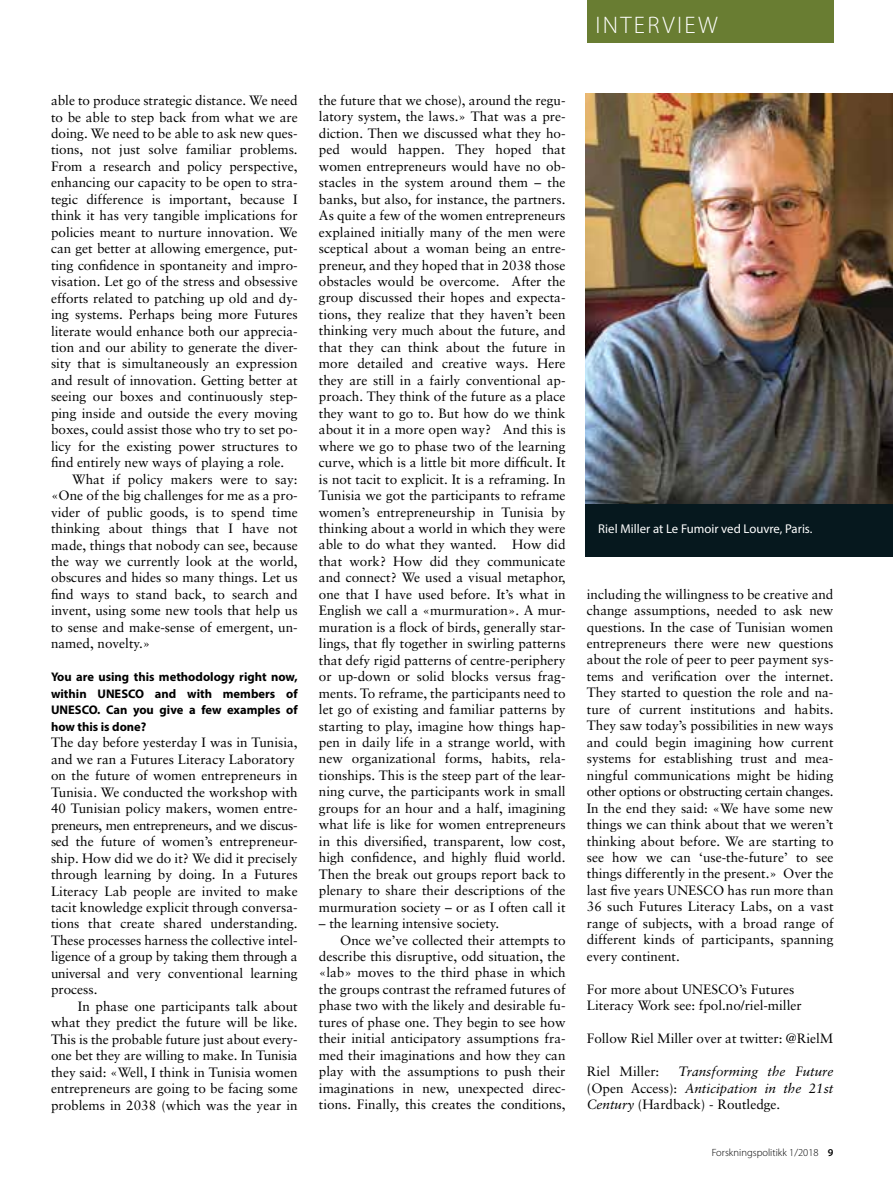
<style>
.page{position:relative;width:893px;height:1191px;background:#fff}
.page>*{position:absolute;margin:0;border:0;box-sizing:border-box;transform-origin:0 0}
.t1{font:300 24px "Myriad Pro";letter-spacing:.095em;color:#fff}
.t2{font:13.5px/16.5px "Sabon";color:#000;text-align:justify}
.t3{font:italic 13.5px/16.5px "Sabon";color:#000;text-align:justify}
.t4{font:12.75px "Myriad Pro";color:#fff}
.t5{font:700 12.6px/16.5px "Myriad Pro";color:#000;text-align:justify}
.t6{font:300 10.5px "Myriad Pro";color:#000}
.s1{font-style:normal}
.s2{font-weight:600}
</style>
<div class="page">
<img style="left:585px;top:94px;width:308px;height:410px">
<div style="left:587px;top:0;width:246px;height:43px;background:#697d32"></div>
<div style="left:585px;top:504px;width:308px;height:53px;background:#06181e"></div>
<h1 class="t1" style="left:596px;top:12px;width:124px">INTERVIEW</h1>
<p class="t2" style="left:51px;top:92px;width:248px">able to produce strategic distance. We need</p>
<p class="t2" style="left:51px;top:108px;width:248px">to be able to step back from what we are</p>
<p class="t2" style="left:51px;top:125px;width:248px">doing. We need to be able to ask new ques-</p>
<p class="t2" style="left:51px;top:141px;width:248px">tions, not just solve familiar problems.</p>
<p class="t2" style="left:51px;top:158px;width:248px">From a research and policy perspective,</p>
<p class="t2" style="left:51px;top:174px;width:248px">enhancing our capacity to be open to stra-</p>
<p class="t2" style="left:51px;top:191px;width:248px">tegic difference is important, because I</p>
<p class="t2" style="left:51px;top:207px;width:248px">think it has very tangible implications for</p>
<p class="t2" style="left:51px;top:224px;width:248px">policies meant to nurture innovation. We</p>
<p class="t2" style="left:51px;top:240px;width:248px">can get better at allowing emergence, put-</p>
<p class="t2" style="left:51px;top:257px;width:248px">ting confidence in spontaneity and impro-</p>
<p class="t2" style="left:51px;top:273px;width:248px">visation. Let go of the stress and obsessive</p>
<p class="t2" style="left:51px;top:289px;width:248px">efforts related to patching up old and dy-</p>
<p class="t2" style="left:51px;top:306px;width:248px">ing systems. Perhaps being more Futures</p>
<p class="t2" style="left:51px;top:322px;width:248px">literate would enhance both our apprecia-</p>
<p class="t2" style="left:51px;top:339px;width:248px">tion and our ability to generate the diver-</p>
<p class="t2" style="left:51px;top:355px;width:248px">sity that is simultaneously an expression</p>
<p class="t2" style="left:51px;top:372px;width:248px">and result of innovation. Getting better at</p>
<p class="t2" style="left:51px;top:388px;width:248px">seeing our boxes and continuously step-</p>
<p class="t2" style="left:51px;top:405px;width:248px">ping inside and outside the every moving</p>
<p class="t2" style="left:51px;top:421px;width:248px">boxes, could assist those who try to set po-</p>
<p class="t2" style="left:51px;top:438px;width:248px">licy for the existing power structures to</p>
<p class="t2" style="left:51px;top:454px;width:235px">find entirely new ways of playing a role.</p>
<p class="t2" style="left:72px;top:470px;width:227px">What if policy makers were to say:</p>
<p class="t2" style="left:51px;top:487px;width:248px">«One of the big challenges for me as a pro-</p>
<p class="t2" style="left:51px;top:503px;width:248px">vider of public goods, is to spend time</p>
<p class="t2" style="left:51px;top:520px;width:248px">thinking about things that I have not</p>
<p class="t2" style="left:51px;top:536px;width:248px">made, things that nobody can see, because</p>
<p class="t2" style="left:51px;top:553px;width:248px">the way we currently look at the world,</p>
<p class="t2" style="left:51px;top:569px;width:248px">obscures and hides so many things. Let us</p>
<p class="t2" style="left:51px;top:586px;width:248px">find ways to stand back, to search and</p>
<p class="t2" style="left:51px;top:602px;width:248px">invent, using some new tools that help us</p>
<p class="t2" style="left:51px;top:619px;width:248px">to sense and make-sense of emergent, un-</p>
<p class="t2" style="left:51px;top:635px;width:101px">named, novelty.»</p>
<p class="t5" style="left:51px;top:668px;width:248px">You are using this methodology right now, within UNESCO and with members of UNESCO. Can you give a few examples of how this is done?</p>
<p class="t2" style="left:51px;top:734px;width:248px;text-align:left">The day before yesterday I was in Tunisia, and we ran a Futures Literacy Laboratory on the future of women entrepreneurs in Tunisia. We conducted the workshop with 40 Tunisian policy makers, women entre&shy;preneurs, men entrepreneurs, and we discus&shy;sed the future of women’s entrepreneur&shy;ship. How did we do it? We did it precisely through learning by doing. In a Futures Literacy Lab people are invited to make tacit knowledge explicit through conversa&shy;tions that create shared understanding.<br>These processes harness the collective intel&shy;ligence of a group by taking them through a universal and very conventional learning process.</p>
<p class="t2" style="left:51px;top:997px;width:248px;text-indent:27px">In phase one participants talk about what they predict the future will be like.<br>This is the probable future just about every&shy;one bet they are willing to make. In Tunisia they said: «Well, I think in Tunisia women entrepreneurs are going to be facing some problems in 2038 (which was the year in</p>
<p class="t2" style="left:319px;top:92px;width:248px">the future that we chose), around the regu&shy;latory system, the laws.» That was a pre&shy;diction. Then we discussed what they ho&shy;ped would happen. They hoped that women entrepreneurs would have no ob&shy;stacles in the system around them – the banks, but also, for instance, the partners.<br>As quite a few of the women entrepreneurs explained initially many of the men were sceptical about a woman being an entre&shy;preneur, and they hoped that in 2038 those obstacles would be overcome. After the group discussed their hopes and expecta&shy;tions, they realize that they haven’t been thinking very much about the future, and that they can think about the future in more detailed and creative ways. Here they are still in a fairly conventional ap&shy;proach. They think of the future as a place they want to go to. But how do we think about it in a more open way? And this is where we go to phase two of the learning curve, which is a little bit more difficult. It is not tacit to explicit. It is a reframing. In Tunisia we got the participants to reframe women’s entrepreneurship in Tunisia by thinking about a world in which they were able to do what they wanted. How did that work? How did they communicate and connect? We used a visual metaphor, one that I have used before. It’s what in English we call a «murmuration». A mur&shy;muration is a flock of birds, generally star&shy;lings, that fly together in swirling patterns that defy rigid patterns of centre-periphery or up-down or solid blocks versus frag&shy;ments. To reframe, the participants need to let go of existing and familiar patterns by starting to play, imagine how things hap&shy;pen in daily life in a strange world, with new organizational forms, habits, rela&shy;tionships. This is the steep part of the lear&shy;ning curve, the participants work in small groups for an hour and a half, imagining what life is like for women entrepreneurs in this diversified, transparent, low cost, high confidence, and highly fluid world.<br>Then the break out groups report back to plenary to share their descriptions of the murmuration society – or as I often call it</p>
<p class="t2" style="left:319px;top:915px;width:182px">– the learning intensive society.</p>
<p class="t2" style="left:340px;top:931px;width:227px">Once we’ve collected their attempts to</p>
<p class="t2" style="left:319px;top:948px;width:248px">describe this disruptive, odd situation, the</p>
<p class="t2" style="left:319px;top:964px;width:248px">«lab» moves to the third phase in which</p>
<p class="t2" style="left:319px;top:980px;width:248px">the groups contrast the reframed futures of</p>
<p class="t2" style="left:319px;top:997px;width:248px">phase two with the likely and desirable fu-</p>
<p class="t2" style="left:319px;top:1013px;width:248px">tures of phase one. They begin to see how</p>
<p class="t2" style="left:319px;top:1030px;width:248px">their initial anticipatory assumptions fra-</p>
<p class="t2" style="left:319px;top:1046px;width:248px">med their imaginations and how they can</p>
<p class="t2" style="left:319px;top:1063px;width:248px">play with the assumptions to push their</p>
<p class="t2" style="left:319px;top:1079px;width:248px">imaginations in new, unexpected direc-</p>
<p class="t2" style="left:319px;top:1096px;width:248px">tions. Finally, this creates the conditions,</p>
<p class="t4" style="left:598px;top:521px;width:216px">Riel Miller at Le Fumoir ved Louvre, Paris.</p>
<p class="t2" style="left:587px;top:585px;width:248px">including the willingness to be creative and change assumptions, needed to ask new questions. In the case of Tunisian women entrepreneurs there were new questions about the role of peer to peer payment sys&shy;tems and verification over the internet.<br>They started to question the role and na&shy;ture of current institutions and habits.<br>They saw today’s possibilities in new ways and could begin imagining how current systems for establishing trust and mea&shy;ningful communications might be hiding other options or obstructing certain changes.<br>In the end they said: «We have some new things we can think about that we weren’t thinking about before. We are starting to see how we can ‘use-the-future’ to see things differently in the present.» Over the last five years UNESCO has run more than 36 such Futures Literacy Labs, on a vast range of subjects, with a broad range of different kinds of participants, spanning every continent.</p>
<p class="t2" style="left:587px;top:980px;width:216px">For more about UNESCO’s Futures<br>Literacy Work see: fpol.no/riel-miller</p>
<p class="t2" style="left:587px;top:1030px;width:248px">Follow Riel Miller over at twitter: @RielM</p>
<p class="t2" style="left:587px;top:1063px;width:74px">Riel Miller:</p>
<p class="t3" style="left:587px;top:1063px;width:248px;text-indent:92px">Transforming the Future <span class="s1">(Open Access):</span> Anticipation in the 21st Century <span class="s1">(Hardback) - Routledge.</span></p>
<p class="t6" style="left:712px;top:1147px;width:123px">Forskningspolitikk 1/2018 <span class="s2">9</span></p>
</div>
